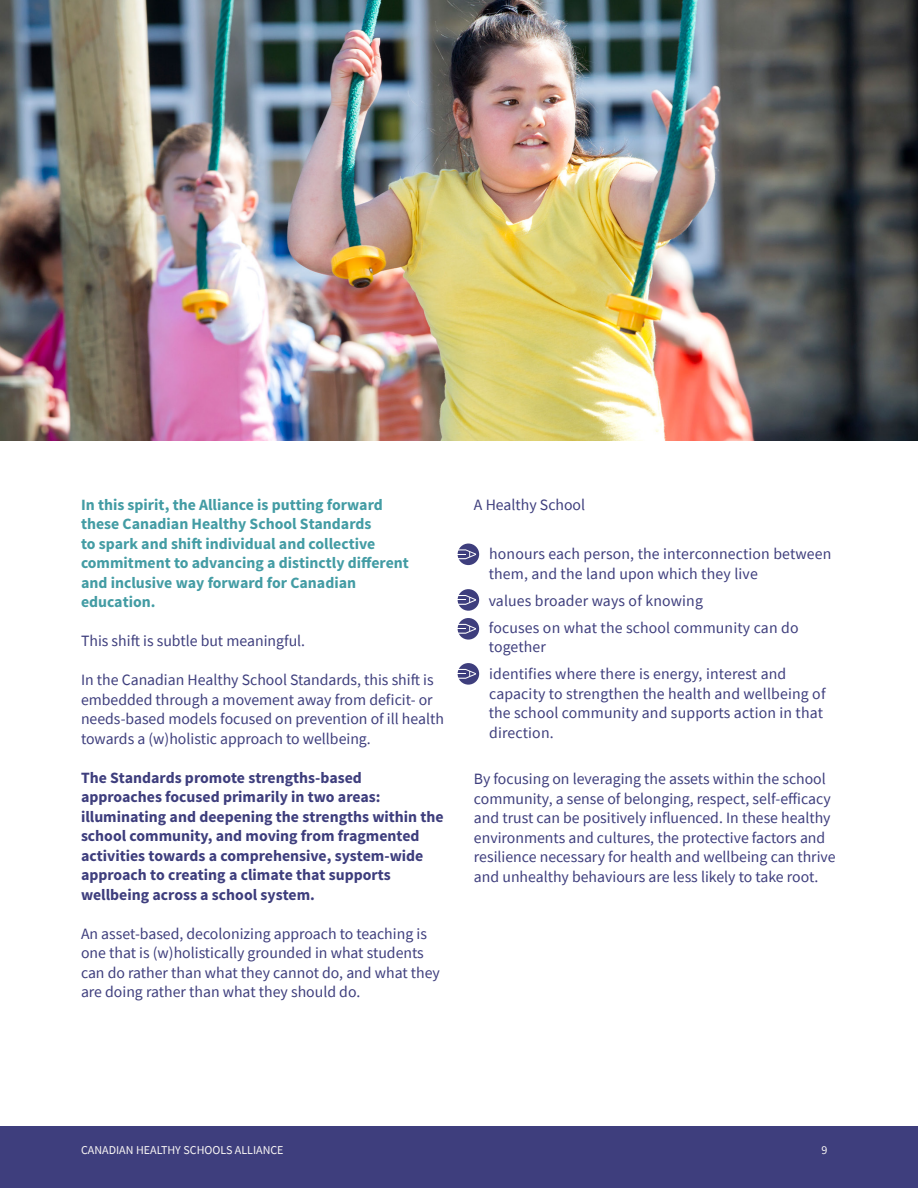
<style>
.page{position:relative;width:918px;height:1188px;background:#fff}
.page>*{position:absolute;margin:0;border:0;box-sizing:border-box;transform-origin:0 0}
.t1{font:15.75px/19.5px "Source Sans Pro";color:#3e3e7d}
.t2{font:700 15.75px/19.5px "Source Sans Pro";color:#3e3e7d}
.t3{font:700 15.75px/19.5px "Source Sans Pro";color:#439ca4}
.t4{font:12px "Source Sans Pro";color:#faf7f5}
</style>
<div class="page">
<div style="left:0;top:1126px;width:918px;height:62px;background:#3e3e7d"></div>
<div style="left:458px;top:544px;width:21px;height:21px;background:#3e3e7d;border-radius:50%"></div>
<svg style="left:458px;top:549px;width:18px;height:10px"></svg>
<div style="left:458px;top:589px;width:21px;height:22px;background:#3e3e7d;border-radius:50%"></div>
<svg style="left:458px;top:595px;width:18px;height:10px"></svg>
<div style="left:458px;top:618px;width:21px;height:22px;background:#3e3e7d;border-radius:50%"></div>
<svg style="left:458px;top:624px;width:18px;height:10px"></svg>
<div style="left:458px;top:663px;width:21px;height:22px;background:#3e3e7d;border-radius:50%"></div>
<svg style="left:458px;top:669px;width:18px;height:10px"></svg>
<img style="left:0;top:0;width:918px;height:441px">
<p class="t3" style="left:81px;top:495px;width:329px">In this spirit, the Alliance is putting forward these Canadian Healthy School Standards<br>to spark and shift individual and collective commitment to advancing a distinctly different and inclusive way forward for Canadian education.</p>
<p class="t1" style="left:81px;top:631px;width:226px">This shift is subtle but meaningful.</p>
<p class="t1" style="left:81px;top:670px;width:365px">In the Canadian Healthy School Standards, this shift is embedded through a movement away from deficit- or needs-based models focused on prevention of ill health towards a (w)holistic approach to wellbeing.</p>
<p class="t2" style="left:81px;top:768px;width:364px">The Standards promote strengths-based approaches focused primarily in two areas: illuminating and deepening the strengths within the school community, and moving from fragmented activities towards a comprehensive, system-wide approach to creating a climate that supports wellbeing across a school system.</p>
<p class="t1" style="left:81px;top:924px;width:361px">An asset-based, decolonizing approach to teaching is one that is (w)holistically grounded in what students can do rather than what they cannot do, and what they are doing rather than what they should do.</p>
<p class="t1" style="left:474px;top:495px;width:113px">A Healthy School</p>
<p class="t1" style="left:489px;top:544px;width:344px;text-indent:-16px">• honours each person, the interconnection between them, and the land upon which they live</p>
<p class="t1" style="left:472px;top:591px;width:232px">• values broader ways of knowing</p>
<p class="t1" style="left:489px;top:618px;width:311px;text-indent:-16px">• focuses on what the school community can do together</p>
<p class="t1" style="left:489px;top:664px;width:338px;text-indent:-16px">• identifies where there is energy, interest and capacity to strengthen the health and wellbeing of the school community and supports action in that direction.</p>
<p class="t1" style="left:474px;top:769px;width:363px">By focusing on leveraging the assets within the school community, a sense of belonging, respect, self-efficacy and trust can be positively influenced. In these healthy environments and cultures, the protective factors and resilience necessary for health and wellbeing can thrive and unhealthy behaviours are less likely to take root.</p>
<p class="t4" style="left:81px;top:1142px;width:204px">CANADIAN HEALTHY SCHOOLS ALLIANCE</p>
<p class="t4" style="left:822px;top:1142px;width:7px">9</p>
</div>
